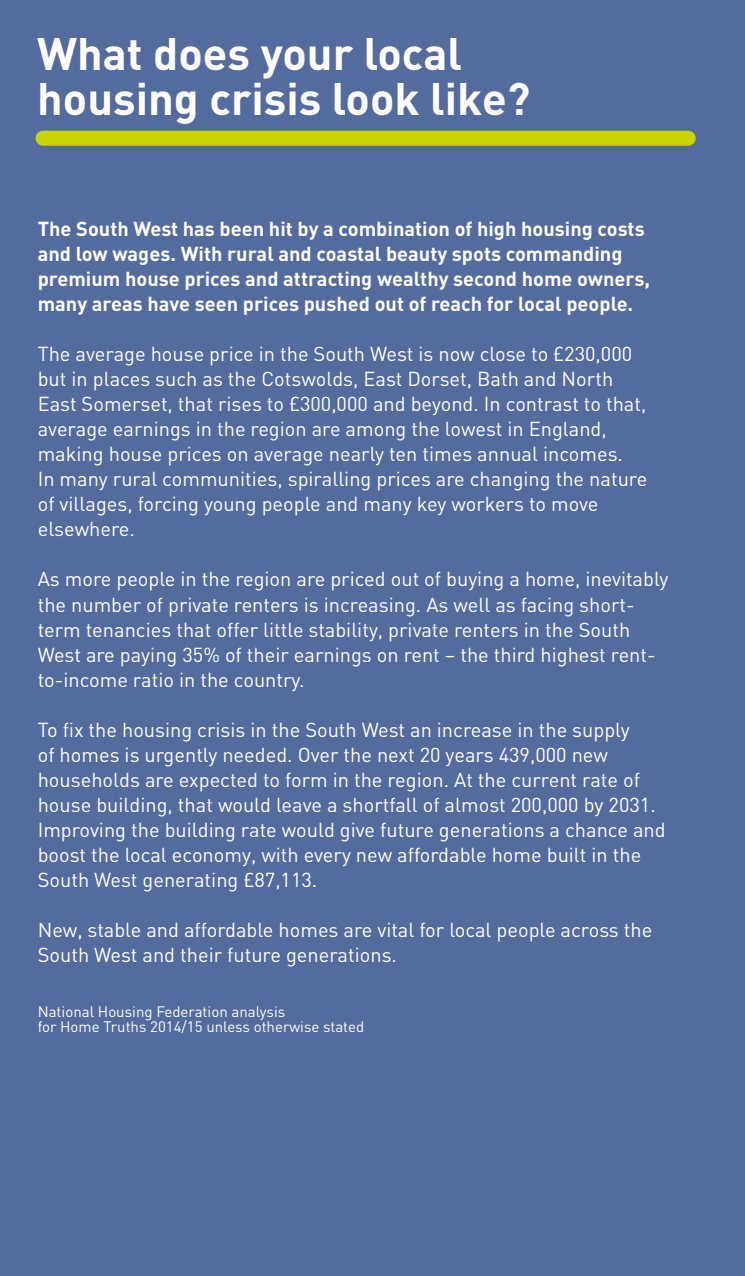
<style>
.page{position:relative;width:745px;height:1276px;background:#fff}
.page>*{position:absolute;margin:0;border:0;box-sizing:border-box;transform-origin:0 0}
.t1{font:700 45px/45px "DIN";color:#fff}
.t2{font:20px/25px "DIN";color:#fff}
.t3{font:700 20px/25px "DIN";color:#fff}
.t4{font:15px/15px "DIN";color:#fff}
</style>
<div class="page">
<div style="left:0;top:0;width:744px;height:1276px;background:#546b9e"></div>
<div style="left:43px;top:131px;width:644px;height:15px;background:#cad400"></div>
<h1 class="t1" style="left:37px;top:29px;width:494px">What does your local housing crisis look like?</h1>
<p class="t3" style="left:38px;top:216px;width:613px">The South West has been hit by a combination of high housing costs and low wages. With rural and coastal beauty spots commanding premium house prices and attracting wealthy second home owners, many areas have seen prices pushed out of reach for local people.</p>
<p class="t2" style="left:38px;top:341px;width:610px">The average house price in the South West is now close to £230,000 but in places such as the Cotswolds, East Dorset, Bath and North East Somerset, that rises to £300,000 and beyond. In contrast to that, average earnings in the region are among the lowest in England, making house prices on average nearly ten times annual incomes.<br>In many rural communities, spiralling prices are changing the nature of villages, forcing young people and many key workers to move elsewhere.</p>
<p class="t2" style="left:38px;top:566px;width:632px">As more people in the region are priced out of buying a home, inevitably the number of private renters is increasing. As well as facing short&shy;term tenancies that offer little stability, private renters in the South West are paying 35% of their earnings on rent – the third highest rent&shy;to-income ratio in the country.</p>
<p class="t2" style="left:38px;top:716px;width:629px">To fix the housing crisis in the South West an increase in the supply<br>of homes is urgently needed. Over the next 20 years 439,000 new households are expected to form in the region. At the current rate of house building, that would leave a shortfall of almost 200,000 by 2031.<br>Improving the building rate would give future generations a chance and boost the local economy, with every new affordable home built in the South West generating £87,113.</p>
<p class="t2" style="left:38px;top:916px;width:615px">New, stable and affordable homes are vital for local people across the<br>South West and their future generations.</p>
<p class="t4" style="left:38px;top:1003px;width:328px">National Housing Federation analysis<br>for Home Truths 2014/15 unless otherwise stated</p>
</div>
